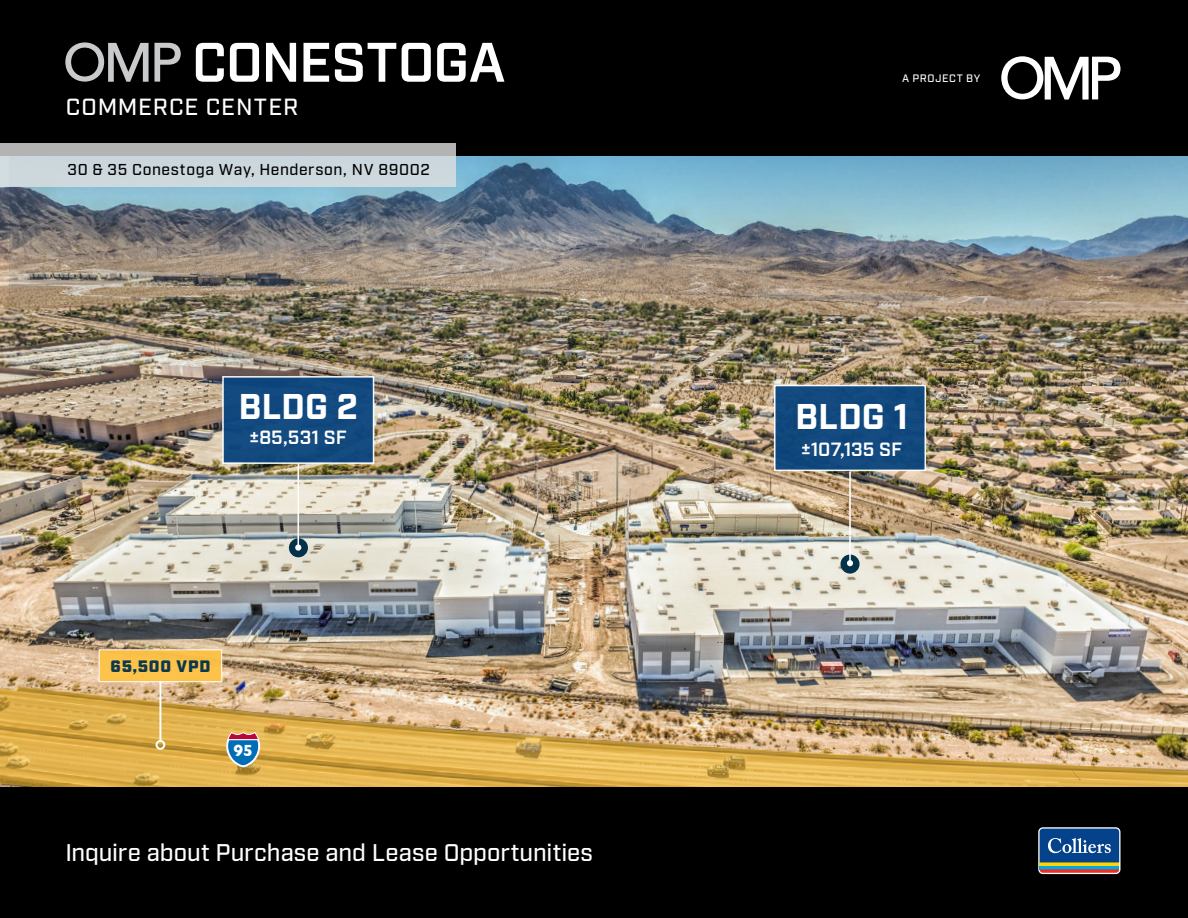
<style>
.page{position:relative;width:1188px;height:918px;background:#fff}
.page>*{position:absolute;margin:0;border:0;box-sizing:border-box;transform-origin:0 0}
.t1{font:600 55.5px "Industry";letter-spacing:-.01em;color:#fff}
.t2{font:700 35.7px "Industry";color:#fff}
.t3{font:500 24.15px "Industry";color:#fff}
.t4{font:500 23.4px "Industry";letter-spacing:.04em;color:#fff}
.t5{font:600 19.2px "Industry";letter-spacing:.005em;color:#fff}
.t6{font:900 16.5px "Industry";letter-spacing:.05em;color:#033249}
.t7{font:700 16.5px "Gill Sans";color:#fff}
.t8{font:500 15.75px "Industry";letter-spacing:.035em;color:#000}
.t9{font:500 10.8px "Industry";letter-spacing:.065em;color:#fff}
</style>
<div class="page">
<img style="left:0;top:187px;width:1188px;height:500px">
<img style="left:9px;top:0;width:1179px;height:479px">
<svg style="left:0;top:144px;width:456px;height:43px;fill:#cbd7dd"></svg>
<div style="left:840px;top:555px;width:20px;height:19px;background:#033249;border-radius:50%"></div>
<div style="left:774px;top:385px;width:152px;height:86px;background:#11487d;border:2px solid #fff"></div>
<hr style="left:849px;top:472px;width:2px;height:91px;background:#fff">
<svg style="left:847px;top:560px;width:6px;height:6px"></svg>
<div style="left:289px;top:538px;width:19px;height:19px;background:#033249;border-radius:50%"></div>
<div style="left:222px;top:376px;width:152px;height:88px;background:#12497f;border:2px solid #fff"></div>
<hr style="left:298px;top:465px;width:1px;height:83px;background:#fff">
<div style="left:295px;top:544px;width:6px;height:7px;background:#fff;border-radius:50%"></div>
<img style="left:0;top:687px;width:1188px;height:100px">
<svg style="left:226px;top:732px;width:34px;height:35px"></svg>
<div style="left:99px;top:650px;width:123px;height:32px;background:#fec346"></div>
<div style="left:99px;top:649px;width:123px;height:33px;border:1px solid #fff"></div>
<hr style="left:159px;top:682px;width:2px;height:59px;background:#fff">
<div style="left:156px;top:740px;width:9px;height:10px;border:2px solid #fff;border-radius:50%"></div>
<svg style="left:65px;top:42px;width:116px;height:40px"></svg>
<svg style="left:1001px;top:56px;width:120px;height:44px"></svg>
<div style="left:0;top:787px;width:1188px;height:131px;background:#000"></div>
<svg style="left:1038px;top:827px;width:82px;height:47px"></svg>
<hr style="left:1040px;top:866px;width:79px;height:3px;background:#00a8e4">
<svg style="left:1040px;top:862px;width:79px;height:4px"></svg>
<svg style="left:1040px;top:869px;width:79px;height:4px"></svg>
<svg style="left:1040px;top:829px;width:79px;height:33px"></svg>
<h1 class="t1" style="left:192px;top:30px;width:315px">CONESTOGA</h1>
<p class="t4" style="left:66px;top:93px;width:234px">COMMERCE CENTER</p>
<p class="t8" style="left:68px;top:160px;width:364px">30 &amp; 35 Conestoga Way, Henderson, NV 89002</p>
<h2 class="t2" style="left:238px;top:385px;width:121px">BLDG 2</h2>
<p class="t5" style="left:249px;top:426px;width:99px">±85,531 SF</p>
<p class="t6" style="left:110px;top:656px;width:102px">65,500 VPD</p>
<p class="t7" style="left:233px;top:737px;width:21px">95</p>
<p class="t3" style="left:65px;top:839px;width:529px">Inquire about Purchase and Lease Opportunities</p>
<p class="t9" style="left:902px;top:72px;width:80px">A PROJECT BY</p>
<h2 class="t2" style="left:795px;top:395px;width:115px">BLDG 1</h2>
<p class="t5" style="left:801px;top:438px;width:103px">±107,135 SF</p>
</div>
